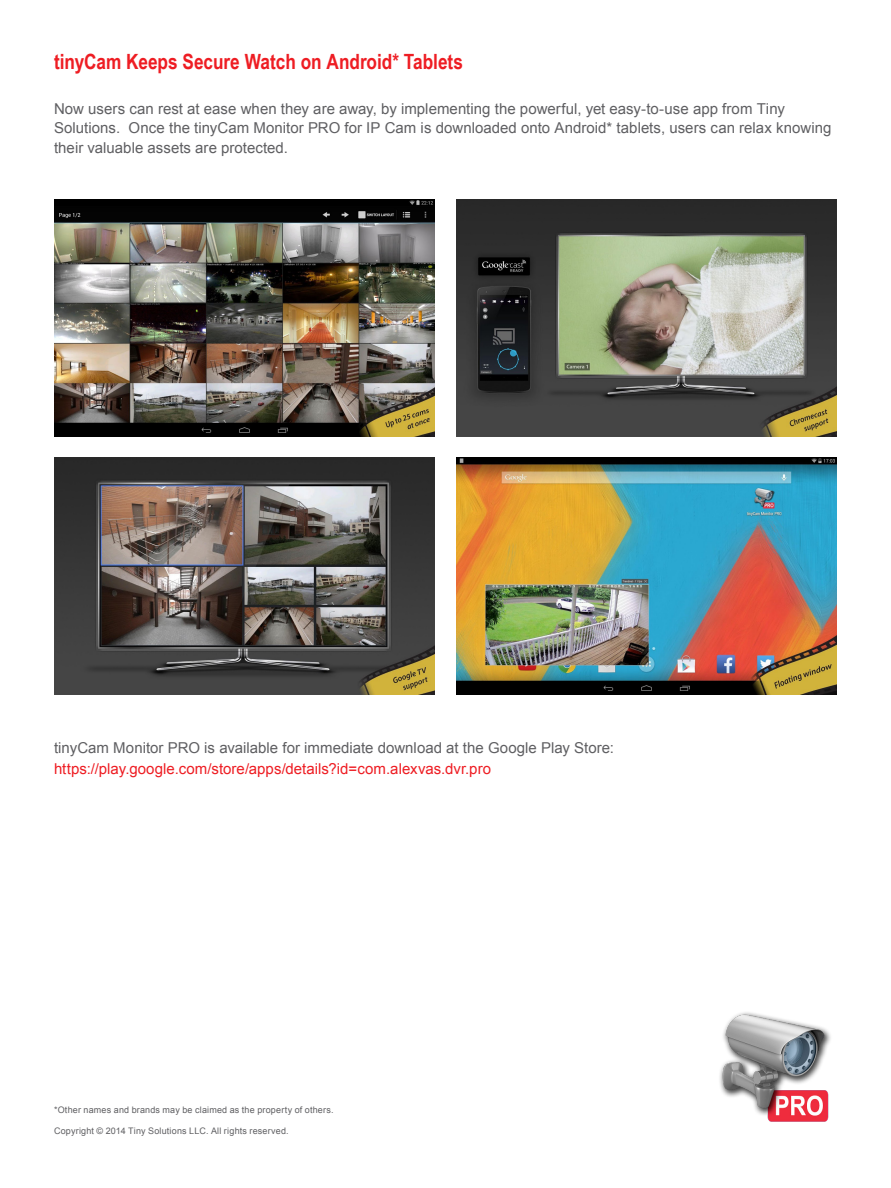
<style>
.page{position:relative;width:891px;height:1188px;background:#fff}
.page>*{position:absolute;margin:0;border:0;box-sizing:border-box;transform-origin:0 0}
._01d-Product_Name{font:700 21px "Arial Narrow";color:#ee1d23}
._01d-Product_Name-2{font:15px/19.5px "Arial";letter-spacing:.005em;color:#5f5f62}
._01d-Product_Name-3{font:15px "Arial";letter-spacing:.005em;color:#ee1d23}
._01d-Product_Name-4{font:9px "Arial";letter-spacing:.02em;color:#5f5f62}
</style>
<div class="page">
<img style="left:54px;top:199px;width:380px;height:238px">
<img style="left:54px;top:457px;width:380px;height:238px">
<img style="left:457px;top:199px;width:380px;height:238px">
<img style="left:457px;top:457px;width:380px;height:238px">
<img style="left:719px;top:1012px;width:112px;height:110px">
<p class="_01d-Product_Name" style="left:54px;top:46px;width:411px">tinyCam Keeps Secure Watch on Android* Tablets</p>
<p class="_01d-Product_Name-2" style="left:54px;top:99px;width:779px">Now users can rest at ease when they are away, by implementing the powerful, yet easy-to-use app from Tiny<br>Solutions. Once the tinyCam Monitor PRO for IP Cam is downloaded onto Android* tablets, users can relax knowing their valuable assets are protected.</p>
<p class="_01d-Product_Name-2" style="left:54px;top:739px;width:562px">tinyCam Monitor PRO is available for immediate download at the Google Play Store:</p>
<p class="_01d-Product_Name-3" style="left:54px;top:759px;width:439px">https://play.google.com/store/apps/details?id=com.alexvas.dvr.pro</p>
<p class="_01d-Product_Name-4" style="left:54px;top:1104px;width:281px">*Other names and brands may be claimed as the property of others.</p>
<p class="_01d-Product_Name-4" style="left:54px;top:1125px;width:236px">Copyright © 2014 Tiny Solutions LLC. All rights reserved.</p>
</div>
